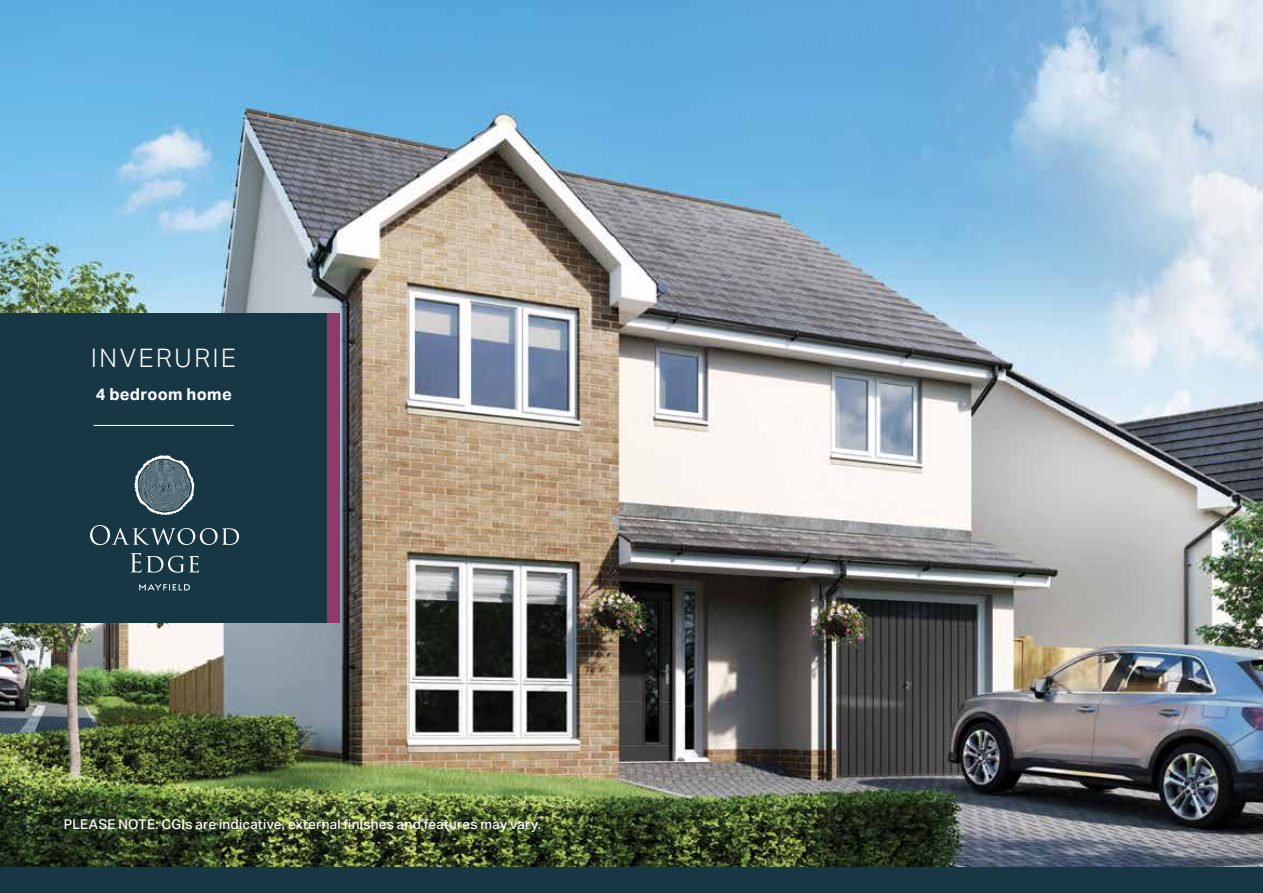
<style>
.page{position:relative;width:1263px;height:893px;background:#fff}
.page>*{position:absolute;margin:0;border:0;box-sizing:border-box;transform-origin:0 0}
.t1{font:300 25.5px "Aktiv Grotesk";letter-spacing:.105em;color:#fff}
.t2{font:700 16.5px "Aktiv Grotesk";letter-spacing:.02em;color:#fff}
.t3{font:500 13.5px "Aktiv Grotesk";letter-spacing:.02em;color:#fff}
</style>
<div class="page">
<img style="left:0;top:0;width:1263px;height:867px">
<div style="left:0;top:867px;width:1263px;height:26px;background:#173745"></div>
<div style="left:0;top:313px;width:327px;height:309px;background:#173745"></div>
<div style="left:327px;top:313px;width:13px;height:309px;background:#8e3a6a"></div>
<hr style="left:94px;top:425px;width:140px;height:1px;background:#fff">
<svg style="left:130px;top:553px;width:69px;height:20px"></svg>
<svg style="left:90px;top:525px;width:149px;height:20px"></svg>
<svg style="left:139px;top:584px;width:51px;height:6px"></svg>
<svg style="left:134px;top:455px;width:60px;height:60px"></svg>
<h1 class="t1" style="left:91px;top:343px;width:146px">INVERURIE</h1>
<p class="t2" style="left:96px;top:385px;width:138px">4 bedroom home</p>
<p class="t3" style="left:64px;top:817px;width:479px">PLEASE NOTE: CGIs are indicative, external finishes and features may vary.</p>
</div>
